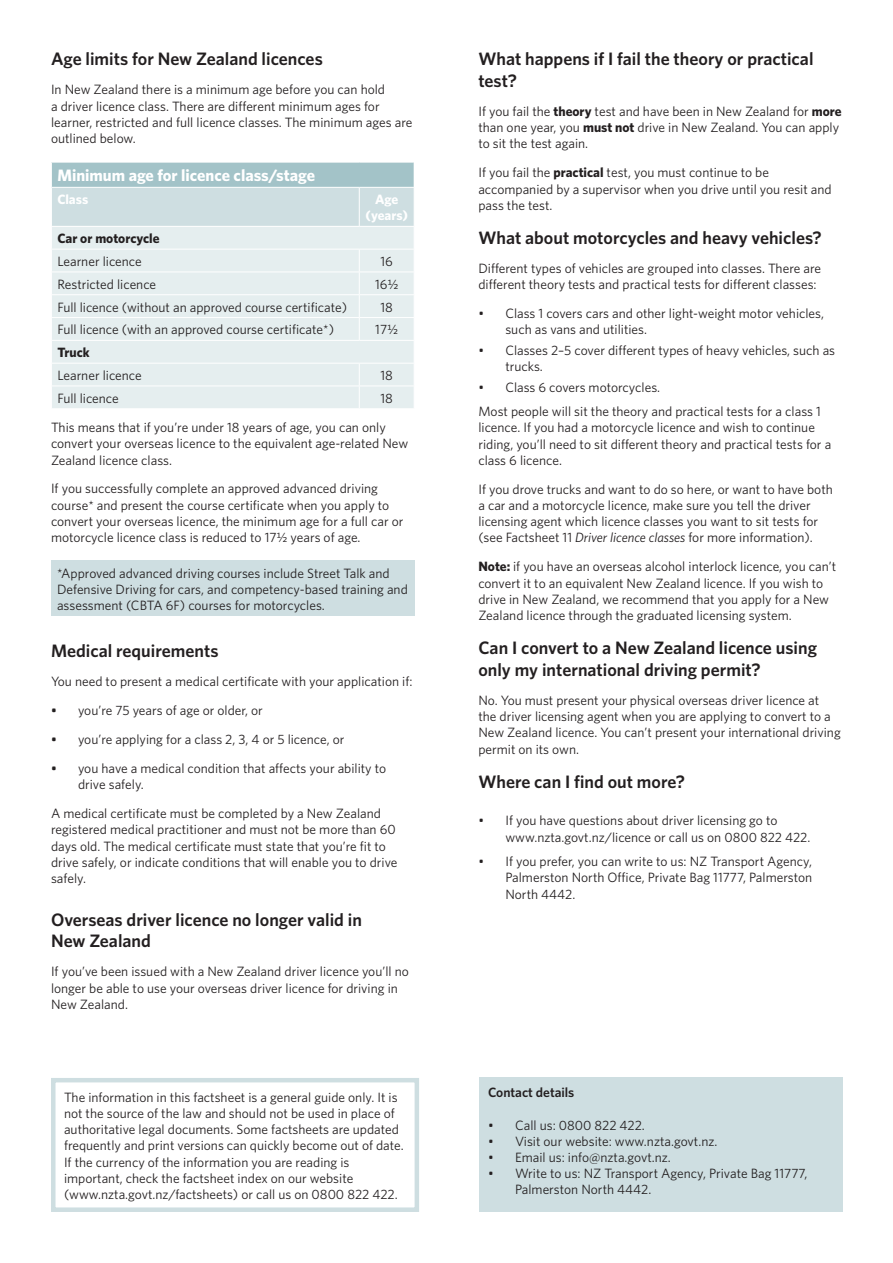
<style>
.page{position:relative;width:893px;height:1263px;background:#fff}
.page>*{position:absolute;margin:0;border:0;box-sizing:border-box;transform-origin:0 0}
.t1{font:600 18px/21.6px "Whitney";color:#231f20}
.t2{font:700 16.5px "Whitney";color:#fff}
.t3{font:13.5px/16.2px "Whitney";color:#231f20}
.t4{font:700 13.5px "Whitney";color:#231f20}
.t5{font:700 13.5px/16.2px "Whitney";color:#fff;text-align:center}
.t6{font:600 13.5px "Whitney";color:#231f20}
.s1{font-weight:500}
.s2{font-weight:700}
.s3{font-style:italic}
</style>
<div class="page">
<div style="left:51px;top:1078px;width:368px;height:134px;border:4px solid #cedee1"></div>
<div style="left:479px;top:1078px;width:364px;height:134px;background:#cedee1"></div>
<svg style="left:51px;top:162px;width:363px;height:246px;background:#dde8ea"></svg>
<div style="left:51px;top:561px;width:363px;height:55px;background:#cedee1"></div>
<p class="t1" style="left:51px;top:48px;width:273px">Age limits for New Zealand licences</p>
<p class="t3" style="left:51px;top:81px;width:363px">In New Zealand there is a minimum age before you can hold<br>a driver licence class. There are different minimum ages for learner, restricted and full licence classes. The minimum ages are outlined below.</p>
<p class="t2" style="left:57px;top:165px;width:259px">Minimum age for licence class/stage</p>
<p class="t5" style="left:57px;top:191px;width:32px">Class</p>
<p class="t5" style="left:366px;top:191px;width:44px">Age (years)</p>
<p class="t4" style="left:57px;top:229px;width:104px">Car or motorcycle</p>
<p class="t3" style="left:57px;top:253px;width:86px">Learner licence</p>
<p class="t3" style="left:380px;top:253px;width:14px">16</p>
<p class="t3" style="left:57px;top:276px;width:100px">Restricted licence</p>
<p class="t3" style="left:375px;top:276px;width:25px">16½</p>
<p class="t3" style="left:57px;top:298px;width:291px">Full licence (without an approved course certificate)</p>
<p class="t3" style="left:380px;top:298px;width:14px">18</p>
<p class="t3" style="left:57px;top:321px;width:278px">Full licence (with an approved course certificate*)</p>
<p class="t3" style="left:375px;top:321px;width:24px">17½</p>
<p class="t4" style="left:57px;top:343px;width:34px">Truck</p>
<p class="t3" style="left:57px;top:367px;width:86px">Learner licence</p>
<p class="t3" style="left:380px;top:367px;width:14px">18</p>
<p class="t3" style="left:57px;top:390px;width:63px">Full licence</p>
<p class="t3" style="left:380px;top:390px;width:14px">18</p>
<p class="t3" style="left:51px;top:419px;width:359px">This means that if you’re under 18 years of age, you can only convert your overseas licence to the equivalent age-related New<br>Zealand licence class.</p>
<p class="t3" style="left:51px;top:480px;width:354px">If you successfully complete an approved advanced driving course* and present the course certificate when you apply to convert your overseas licence, the minimum age for a full car or motorcycle licence class is reduced to 17½ years of age.</p>
<p class="t3" style="left:57px;top:564px;width:352px">*Approved advanced driving courses include Street Talk and<br>Defensive Driving for cars, and competency-based training and assessment (CBTA 6F) courses for motorcycles.</p>
<p class="t1" style="left:51px;top:640px;width:169px">Medical requirements</p>
<p class="t3" style="left:51px;top:673px;width:363px">You need to present a medical certificate with your application if:</p>
<p class="t3" style="left:51px;top:702px;width:213px"><span class="s1">•</span> you’re 75 years of age or older, or</p>
<p class="t3" style="left:51px;top:731px;width:295px"><span class="s1">•</span> you’re applying for a class 2, 3, 4 or 5 licence, or</p>
<p class="t3" style="left:78px;top:760px;width:310px;text-indent:-27px"><span class="s1">•</span> you have a medical condition that affects your ability to drive safely.</p>
<p class="t3" style="left:51px;top:805px;width:348px">A medical certificate must be completed by a New Zealand registered medical practitioner and must not be more than 60 days old. The medical certificate must state that you’re fit to drive safely, or indicate conditions that will enable you to drive safely.</p>
<p class="t1" style="left:51px;top:908px;width:312px">Overseas driver licence no longer valid in<br>New Zealand</p>
<p class="t3" style="left:51px;top:963px;width:359px">If you’ve been issued with a New Zealand driver licence you’ll no longer be able to use your overseas driver licence for driving in<br>New Zealand.</p>
<p class="t3" style="left:64px;top:1088px;width:341px">The information in this factsheet is a general guide only. It is not the source of the law and should not be used in place of authoritative legal documents. Some factsheets are updated frequently and print versions can quickly become out of date.<br>If the currency of the information you are reading is</p>
<p class="t3" style="left:64px;top:1169px;width:291px">important, check the factsheet index on our website</p>
<p class="t3" style="left:64px;top:1186px;width:335px">(www.nzta.govt.nz/factsheets) or call us on 0800 822 422.</p>
<p class="t1" style="left:478px;top:48px;width:337px">What happens if I fail the theory or practical test?</p>
<p class="t3" style="left:478px;top:103px;width:365px">If you fail the <span class="s2">theory</span> test and have been in New Zealand for <span class="s2">more </span>than one year, you <span class="s2">must not</span> drive in New Zealand. You can apply to sit the test again.</p>
<p class="t3" style="left:478px;top:164px;width:355px">If you fail the <span class="s2">practical</span> test, you must continue to be accompanied by a supervisor when you drive until you resit and pass the test.</p>
<p class="t1" style="left:478px;top:227px;width:345px">What about motorcycles and heavy vehicles?</p>
<p class="t3" style="left:478px;top:260px;width:344px">Different types of vehicles are grouped into classes. There are different theory tests and practical tests for different classes:</p>
<p class="t3" style="left:505px;top:305px;width:320px;text-indent:-27px">• Class 1 covers cars and other light-weight motor vehicles, such as vans and utilities.</p>
<p class="t3" style="left:505px;top:342px;width:331px;text-indent:-27px">• Classes 2–5 cover different types of heavy vehicles, such as trucks.</p>
<p class="t3" style="left:478px;top:378px;width:183px">• Class 6 covers motorcycles.</p>
<p class="t3" style="left:478px;top:403px;width:354px">Most people will sit the theory and practical tests for a class 1 licence. If you had a motorcycle licence and wish to continue riding, you’ll need to sit different theory and practical tests for a class 6 licence.</p>
<p class="t3" style="left:478px;top:481px;width:356px">If you drove trucks and want to do so here, or want to have both a car and a motorcycle licence, make sure you tell the driver licensing agent which licence classes you want to sit tests for (see Factsheet 11 <span class="s3">Driver licence classes</span> for more information).</p>
<p class="t3" style="left:478px;top:558px;width:359px"><span class="s2">Note:</span> if you have an overseas alcohol interlock licence, you can’t convert it to an equivalent New Zealand licence. If you wish to drive in New Zealand, we recommend that you apply for a New Zealand licence through the graduated licensing system.</p>
<p class="t1" style="left:478px;top:637px;width:340px">Can I convert to a New Zealand licence using only my international driving permit?</p>
<p class="t3" style="left:478px;top:692px;width:364px">No. You must present your physical overseas driver licence at the driver licensing agent when you are applying to convert to a New Zealand licence. You can’t present your international driving permit on its own.</p>
<p class="t1" style="left:478px;top:770px;width:208px">Where can I find out more?</p>
<p class="t3" style="left:505px;top:812px;width:307px;text-indent:-27px">• If you have questions about driver licensing go to www.nzta.govt.nz/licence or call us on 0800 822 422.</p>
<p class="t3" style="left:505px;top:853px;width:308px;text-align:justify;text-indent:-27px">• If you prefer, you can write to us: NZ Transport Agency, Palmerston North Office, Private Bag 11777, Palmerston North 4442.</p>
<p class="t6" style="left:488px;top:1083px;width:88px">Contact details</p>
<p class="t3" style="left:488px;top:1116px;width:158px">• Call us: 0800 822 422.</p>
<p class="t3" style="left:488px;top:1133px;width:231px">• Visit our website: www.nzta.govt.nz.</p>
<p class="t3" style="left:488px;top:1149px;width:184px">• Email us: info@nzta.govt.nz.</p>
<p class="t3" style="left:515px;top:1165px;width:294px;text-indent:-27px">• Write to us: NZ Transport Agency, Private Bag 11777,<br>Palmerston North 4442.</p>
</div>
